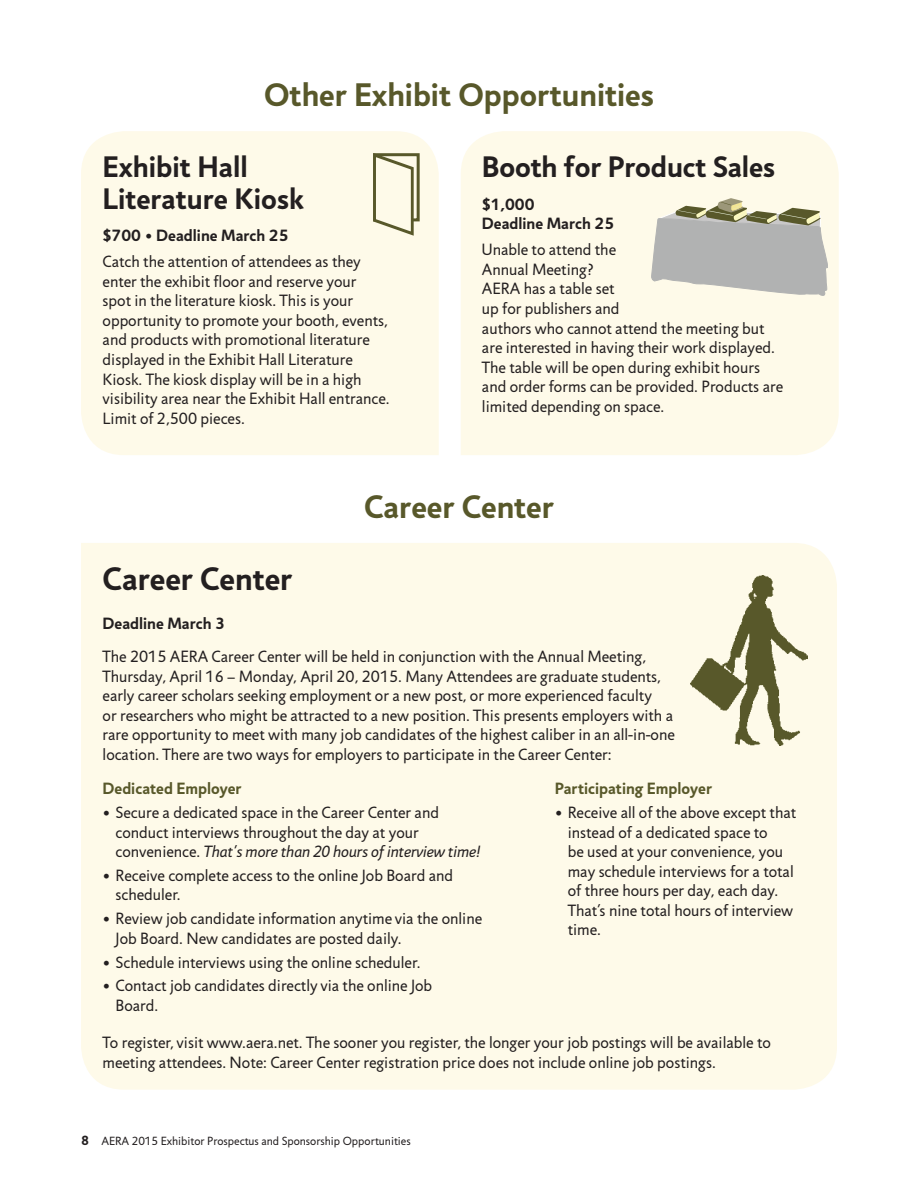
<style>
.page{position:relative;width:918px;height:1188px;background:#fff}
.page>*{position:absolute;margin:0;border:0;box-sizing:border-box;transform-origin:0 0}
.t1{font:700 33px "Jigsaw";color:#58582a}
.t2{font:700 33px "Jigsaw";color:#231f20}
.t3{font:700 30px/31.5px "Jigsaw";color:#231f20}
.t4{font:16.5px/19.5px "Jigsaw";color:#231f20}
.t5{font:700 16.5px/19.5px "Jigsaw";color:#231f20}
.t6{font:700 16.5px "Jigsaw";color:#58582a}
.t7{font:12px "Jigsaw";color:#231f20}
.s1{font-style:italic}
.s2{font-weight:700;font-size:13.5px}
</style>
<div class="page">
<div style="left:461px;top:131px;width:378px;height:324px;background:#fefae9"></div>
<div style="left:81px;top:131px;width:358px;height:324px;background:#fefae9"></div>
<div style="left:373px;top:153px;width:47px;height:68px;border:3px solid #58582a"></div>
<svg style="left:372px;top:151px;width:43px;height:87px;background:#dddac3"></svg>
<svg style="left:652px;top:198px;width:176px;height:97px;background:#bcbcb3"></svg>
<div style="left:81px;top:543px;width:756px;height:547px;background:#fefae9"></div>
<img style="left:691px;top:576px;width:117px;height:169px">
<h1 class="t1" style="left:264px;top:76px;width:391px">Other Exhibit Opportunities</h1>
<h2 class="t3" style="left:103px;top:152px;width:203px">Exhibit Hall<br>Literature Kiosk</h2>
<p class="t5" style="left:103px;top:226px;width:187px">$700 • Deadline March 25</p>
<p class="t4" style="left:103px;top:253px;width:288px">Catch the attention of attendees as they enter the exhibit floor and reserve your<br>spot in the literature kiosk. This is your opportunity to promote your booth, events, and products with promotional literature displayed in the Exhibit Hall Literature Kiosk. The kiosk display will be in a high visibility area near the Exhibit Hall entrance.<br>Limit of 2,500 pieces.</p>
<h2 class="t3" style="left:482px;top:152px;width:295px">Booth for Product Sales</h2>
<p class="t5" style="left:482px;top:195px;width:134px">$1,000<br>Deadline March 25</p>
<p class="t4" style="left:482px;top:241px;width:303px">Unable to attend the<br>Annual Meeting?<br>AERA has a table set<br>up for publishers and<br>authors who cannot attend the meeting but are interested in having their work displayed.<br>The table will be open during exhibit hours and order forms can be provided. Products are limited depending on space.</p>
<h1 class="t1" style="left:364px;top:487px;width:191px">Career Center</h1>
<h1 class="t2" style="left:103px;top:559px;width:191px">Career Center</h1>
<p class="t5" style="left:103px;top:614px;width:124px">Deadline March 3</p>
<p class="t4" style="left:103px;top:647px;width:574px">The 2015 AERA Career Center will be held in conjunction with the Annual Meeting, Thursday, April 16 – Monday, April 20, 2015. Many Attendees are graduate students, early career scholars seeking employment or a new post, or more experienced faculty<br>or researchers who might be attracted to a new position. This presents employers with a rare opportunity to meet with many job candidates of the highest caliber in an all-in-one location. There are two ways for employers to participate in the Career Center:</p>
<p class="t6" style="left:103px;top:779px;width:141px">Dedicated Employer</p>
<p class="t4" style="left:116px;top:803px;width:367px;text-indent:-13px">• Secure a dedicated space in the Career Center and conduct interviews throughout the day at your convenience. <span class="s1">That’s more than 20 hours of interview time!</span></p>
<p class="t4" style="left:116px;top:866px;width:339px;text-indent:-13px">• Receive complete access to the online Job Board and scheduler.</p>
<p class="t4" style="left:116px;top:909px;width:368px;text-indent:-13px">• Review job candidate information anytime via the online<br>Job Board. New candidates are posted daily.</p>
<p class="t4" style="left:103px;top:953px;width:319px">• Schedule interviews using the online scheduler.</p>
<p class="t4" style="left:116px;top:977px;width:318px;text-indent:-13px">• Contact job candidates directly via the online Job<br>Board.</p>
<p class="t4" style="left:103px;top:1034px;width:670px">To register, visit www.aera.net. The sooner you register, the longer your job postings will be available to meeting attendees. Note: Career Center registration price does not include online job postings.</p>
<p class="t6" style="left:555px;top:779px;width:159px">Participating Employer</p>
<p class="t4" style="left:568px;top:803px;width:230px;text-indent:-13px">• Receive all of the above except that instead of a dedicated space to<br>be used at your convenience, you may schedule interviews for a total of three hours per day, each day.<br>That’s nine total hours of interview time.</p>
<p class="t7" style="left:81px;top:1134px;width:331px"><span class="s2">8</span> AERA 2015 Exhibitor Prospectus and Sponsorship Opportunities</p>
</div>
